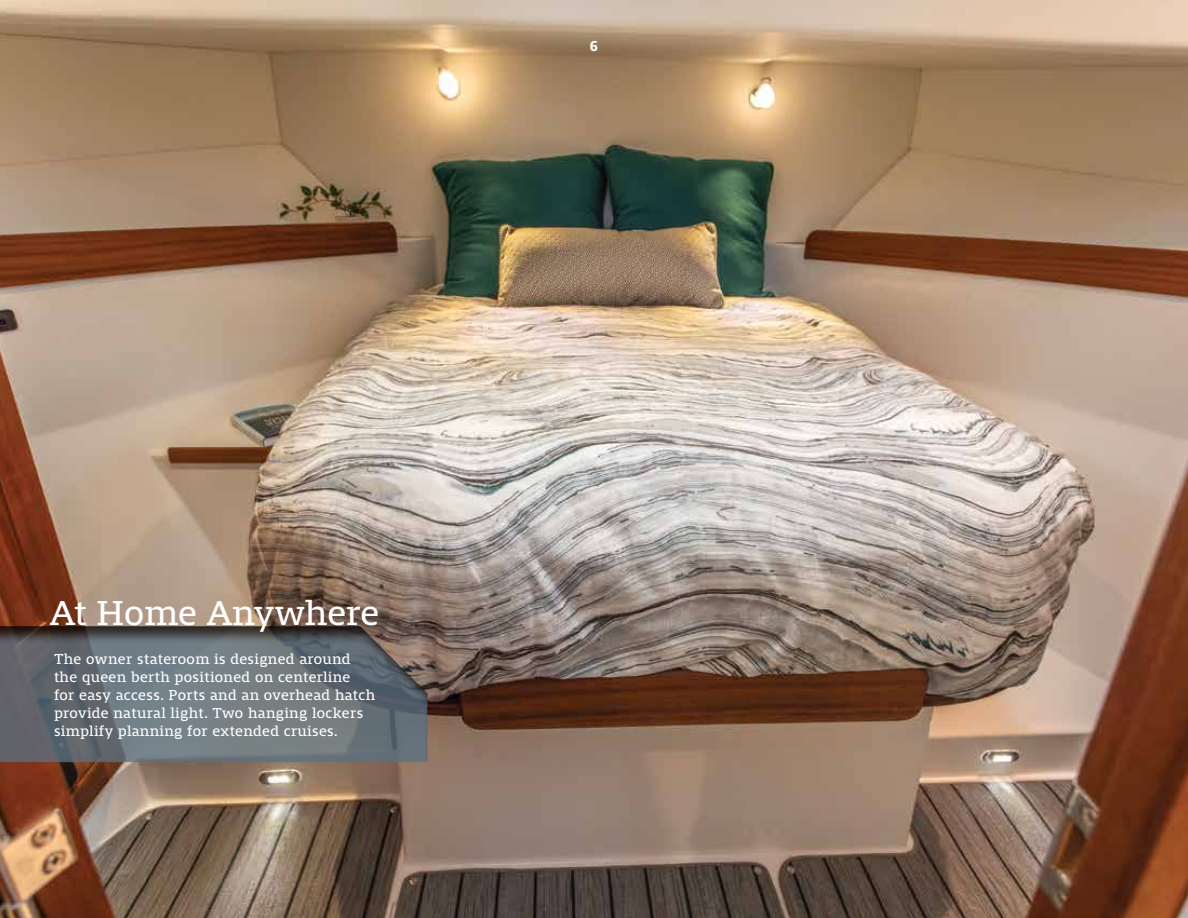
<style>
.page{position:relative;width:1188px;height:918px;background:#fff}
.page>*{position:absolute;margin:0;border:0;box-sizing:border-box;transform-origin:0 0}
.t1{font:36px "Mislab Std";color:#fff}
.t2{font:15px/18px "Mislab Std";letter-spacing:.025em;color:#fff}
.t3{font:700 15px "Mislab Std";color:#fff}
</style>
<div class="page">
<img style="left:0;top:0;width:1188px;height:918px">
<svg style="left:0;top:625px;width:429px;height:138px;background:#666d72"></svg>
<p class="t3" style="left:590px;top:39px;width:10px">6</p>
<h1 class="t1" style="left:50px;top:595px;width:331px">At Home Anywhere</h1>
<p class="t2" style="left:54px;top:651px;width:323px">The owner stateroom is designed around the queen berth positioned on centerline<br>for easy access. Ports and an overhead hatch provide natural light. Two hanging lockers simplify planning for extended cruises.</p>
</div>
